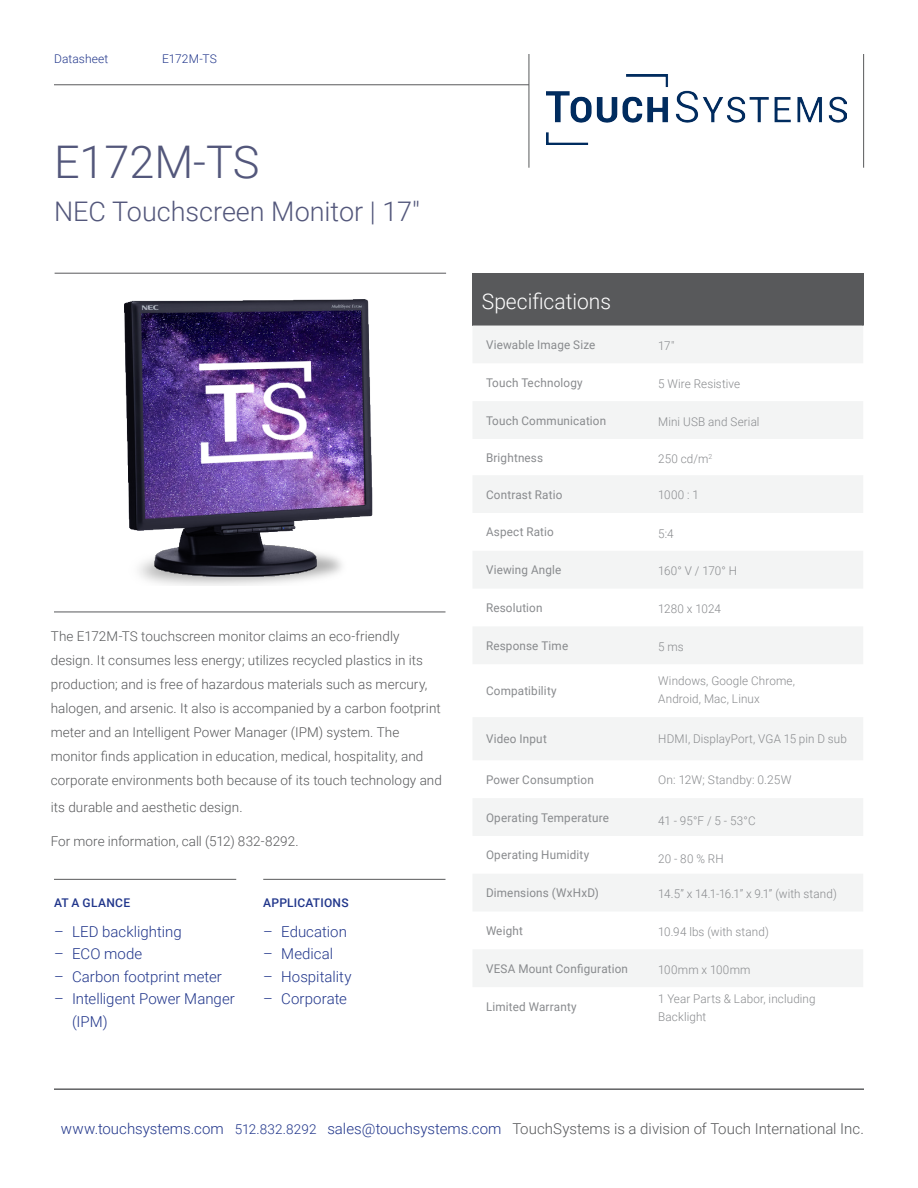
<style>
.page{position:relative;width:918px;height:1188px;background:#fff}
.page>*{position:absolute;margin:0;border:0;box-sizing:border-box;transform-origin:0 0}
.t1{font:300 45px "Roboto";color:#53577b}
.t2{font:300 27px "Roboto";color:#53577b}
.t3{font:300 21.6px "Roboto";color:#fff}
.t4{font:300 15px/22.5px "Roboto";color:#21368b}
.t5{font:300 15px "Roboto";color:#58595b}
.t6{font:300 13.5px/24px "Roboto";letter-spacing:.005em;color:#58595b}
.t7{font:300 12px/18px "Roboto";letter-spacing:.01em;color:#888a8d}
.t8{font:12px "Roboto";letter-spacing:.015em;color:#888a8d}
.t9{font:500 12px "Roboto";letter-spacing:.02em;color:#21368b}
.t10{font:300 12px "Roboto";letter-spacing:.01em;color:#21368b}
.s1{color:#21368b}
.s2{font-size:13.5px;color:#21368b}
</style>
<div class="page">
<hr style="left:54px;top:1089px;width:810px;height:1px;background:#58595b">
<hr style="left:55px;top:273px;width:391px;height:1px;background:#58595b">
<hr style="left:54px;top:612px;width:392px;height:1px;background:#58595b">
<hr style="left:54px;top:84px;width:475px;height:1px;background:#58595b">
<hr style="left:529px;top:54px;width:1px;height:114px;background:#58595b">
<hr style="left:863px;top:54px;width:1px;height:114px;background:#58595b">
<img style="left:546px;top:75px;width:301px;height:69px">
<hr style="left:54px;top:879px;width:182px;height:1px;background:#58595b">
<hr style="left:263px;top:879px;width:183px;height:1px;background:#58595b">
<div style="left:472px;top:273px;width:391px;height:53px;background:#58595b"></div>
<svg style="left:473px;top:326px;width:390px;height:661px;fill:#f3f4f4"></svg>
<hr style="left:862px;top:273px;width:2px;height:53px;background:#58595b">
<img style="left:124px;top:300px;width:249px;height:285px">
<p class="t10" style="left:54px;top:51px;width:56px">Datasheet</p>
<p class="t10" style="left:162px;top:51px;width:56px">E172M-TS</p>
<h1 class="t1" style="left:54px;top:130px;width:207px">E172M-TS</h1>
<h2 class="t2" style="left:54px;top:192px;width:368px">NEC Touchscreen Monitor | 17"</h2>
<p class="t6" style="left:51px;top:624px;width:393px">The E172M-TS touchscreen monitor claims an eco-friendly design. It consumes less energy; utilizes recycled plastics in its production; and is free of hazardous materials such as mercury, halogen, and arsenic. It also is accompanied by a carbon footprint meter and an Intelligent Power Manager (IPM) system. The monitor finds application in education, medical, hospitality, and corporate environments both because of its touch technology and</p>
<p class="t6" style="left:51px;top:795px;width:193px">its durable and aesthetic design.</p>
<p class="t6" style="left:51px;top:828px;width:250px">For more information, call (512) 832-8292.</p>
<p class="t9" style="left:54px;top:895px;width:78px">AT A GLANCE</p>
<p class="t4" style="left:54px;top:920px;width:129px">– LED backlighting</p>
<p class="t4" style="left:54px;top:942px;width:90px">– ECO mode</p>
<p class="t4" style="left:54px;top:965px;width:170px">– Carbon footprint meter</p>
<p class="t4" style="left:72px;top:987px;width:164px;text-indent:-18px">– Intelligent Power Manger (IPM)</p>
<p class="t9" style="left:263px;top:895px;width:87px">APPLICATIONS</p>
<p class="t4" style="left:263px;top:920px;width:85px">– Education</p>
<p class="t4" style="left:263px;top:942px;width:71px">– Medical</p>
<p class="t4" style="left:263px;top:965px;width:90px">– Hospitality</p>
<p class="t4" style="left:263px;top:987px;width:85px">– Corporate</p>
<h3 class="t3" style="left:482px;top:287px;width:131px">Specifications</h3>
<p class="t8" style="left:486px;top:336px;width:111px">Viewable Image Size</p>
<p class="t7" style="left:658px;top:336px;width:18px">17"</p>
<p class="t8" style="left:486px;top:374px;width:98px">Touch Technology</p>
<p class="t7" style="left:658px;top:374px;width:83px">5 Wire Resistive</p>
<p class="t8" style="left:486px;top:412px;width:122px">Touch Communication</p>
<p class="t7" style="left:658px;top:412px;width:103px">Mini USB and Serial</p>
<p class="t8" style="left:486px;top:449px;width:59px">Brightness</p>
<p class="t7" style="left:658px;top:449px;width:56px">250 cd/m<sup>2</sup></p>
<p class="t8" style="left:486px;top:486px;width:78px">Contrast Ratio</p>
<p class="t7" style="left:658px;top:485px;width:42px">1000 : 1</p>
<p class="t8" style="left:486px;top:524px;width:69px">Aspect Ratio</p>
<p class="t7" style="left:658px;top:524px;width:17px">5:4</p>
<p class="t8" style="left:486px;top:562px;width:77px">Viewing Angle</p>
<p class="t7" style="left:658px;top:562px;width:80px">160° V / 170° H</p>
<p class="t8" style="left:486px;top:599px;width:58px">Resolution</p>
<p class="t7" style="left:658px;top:599px;width:64px">1280 x 1024</p>
<p class="t8" style="left:486px;top:637px;width:84px">Response Time</p>
<p class="t7" style="left:658px;top:637px;width:27px">5 ms</p>
<p class="t8" style="left:486px;top:682px;width:72px">Compatibility</p>
<p class="t7" style="left:658px;top:671px;width:138px">Windows, Google Chrome,<br>Android, Mac, Linux</p>
<p class="t8" style="left:486px;top:731px;width:62px">Video Input</p>
<p class="t7" style="left:658px;top:730px;width:190px">HDMI, DisplayPort, VGA 15 pin D sub</p>
<p class="t8" style="left:486px;top:771px;width:109px">Power Consumption</p>
<p class="t7" style="left:658px;top:770px;width:135px">On: 12W; Standby: 0.25W</p>
<p class="t8" style="left:486px;top:809px;width:125px">Operating Temperature</p>
<p class="t7" style="left:658px;top:811px;width:99px">41 - 95°F / 5 - 53°C</p>
<p class="t8" style="left:486px;top:847px;width:105px">Operating Humidity</p>
<p class="t7" style="left:658px;top:849px;width:67px">20 - 80 % RH</p>
<p class="t8" style="left:486px;top:884px;width:114px">Dimensions (WxHxD)</p>
<p class="t7" style="left:658px;top:885px;width:180px">14.5” x 14.1-16.1” x 9.1” (with stand)</p>
<p class="t8" style="left:486px;top:922px;width:38px">Weight</p>
<p class="t7" style="left:658px;top:922px;width:112px">10.94 lbs (with stand)</p>
<p class="t8" style="left:486px;top:960px;width:144px">VESA Mount Configuration</p>
<p class="t7" style="left:658px;top:960px;width:94px">100mm x 100mm</p>
<p class="t8" style="left:486px;top:998px;width:92px">Limited Warranty</p>
<p class="t7" style="left:658px;top:989px;width:159px">1 Year Parts &amp; Labor, including<br>Backlight</p>
<p class="t5" style="left:61px;top:1118px;width:805px"><span class="s1">www.touchsystems.com</span> <span class="s2">512.832.8292</span> <span class="s1">sales@touchsystems.com</span> TouchSystems is a division of Touch International Inc.</p>
</div>
